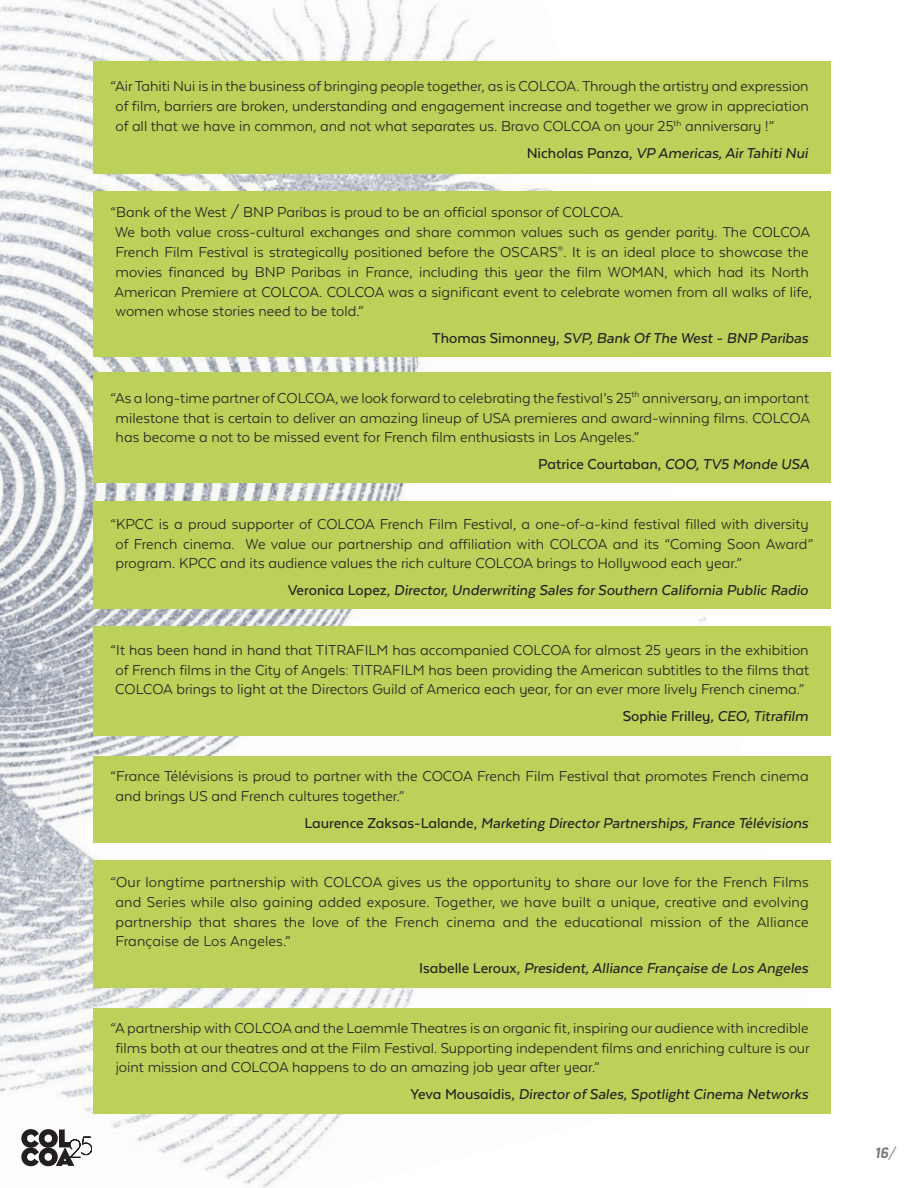
<style>
.page{position:relative;width:918px;height:1188px;background:#fff}
.page>*{position:absolute;margin:0;border:0;box-sizing:border-box;transform-origin:0 0}
.t1{font:16.5px/19.8px "Texta Alt";color:#231f20;text-align:justify}
.t2{font:italic 500 16.5px "Texta Alt";color:#231f20}
.t3{font:500 16.5px "Texta Alt";color:#231f20}
.t4{font:italic 700 15px "Estandar";color:#76787b}
.s1{font-style:normal}
.s2{font-style:italic}
.s3{font-weight:300}
</style>
<div class="page">
<img style="left:0;top:0;width:823px;height:1188px">
<div style="left:93px;top:62px;width:738px;height:112px;background:#bbd15a"></div>
<div style="left:93px;top:191px;width:738px;height:166px;background:#bbd15a"></div>
<div style="left:93px;top:1008px;width:738px;height:105px;background:#bbd15a"></div>
<div style="left:93px;top:860px;width:738px;height:128px;background:#bbd15a"></div>
<div style="left:93px;top:756px;width:738px;height:86px;background:#bbd15a"></div>
<div style="left:93px;top:627px;width:738px;height:109px;background:#bbd15a"></div>
<div style="left:93px;top:501px;width:738px;height:108px;background:#bbd15a"></div>
<div style="left:93px;top:372px;width:738px;height:111px;background:#bbd15a"></div>
<svg style="left:21px;top:1129px;width:71px;height:37px"></svg>
<p class="t1" style="left:116px;top:76px;width:695px;text-indent:-5px">“Air Tahiti Nui is in the business of bringing people together, as is COLCOA. Through the artistry and expression of film, barriers are broken, understanding and engagement increase and together we grow in appreciation of all that we have in common, and not what separates us. Bravo COLCOA on your 25<sup>th</sup> anniversary !”</p>
<p class="t2" style="left:527px;top:145px;width:283px"><span class="s1">Nicholas Panza,</span> VP Americas, Air Tahiti Nui</p>
<p class="t1" style="left:110px;top:202px;width:515px">“Bank of the West / BNP Paribas is proud to be an official sponsor of COLCOA.</p>
<p class="t1" style="left:114px;top:222px;width:699px;text-align:left">We both value cross-cultural exchanges and share common values such as gender parity. The COLCOA French Film Festival is strategically positioned before the OSCARS<sup>®</sup>. It is an ideal place to showcase the movies financed by BNP Paribas in France, including this year the film WOMAN, which had its North American Premiere at COLCOA. COLCOA was a significant event to celebrate women from all walks of life, women whose stories need to be told.”</p>
<p class="t2" style="left:432px;top:330px;width:378px"><span class="s1">Thomas Simonney,</span> SVP, Bank Of The West - BNP Paribas</p>
<p class="t1" style="left:116px;top:388px;width:696px;text-indent:-5px">“As a long-time partner of COLCOA, we look forward to celebrating the festival’s 25<sup>th</sup> anniversary, an important milestone that is certain to deliver an amazing lineup of USA premieres and award-winning films. COLCOA has become a not to be missed event for French film enthusiasts in Los Angeles.”</p>
<p class="t3" style="left:538px;top:456px;width:273px">Patrice Courtaban, <span class="s2">COO, TV5 Monde USA</span></p>
<p class="t1" style="left:116px;top:514px;width:699px;text-align:left;text-indent:-5px">“KPCC is a proud supporter of COLCOA French Film Festival, a one-of-a-kind festival filled with diversity of French cinema. We value our partnership and affiliation with COLCOA and its “Coming Soon Award” program. KPCC and its audience values the rich culture COLCOA brings to Hollywood each year.”</p>
<p class="t2" style="left:288px;top:582px;width:522px"><span class="s1">Veronica Lopez,</span> Director, Underwriting Sales for Southern California Public Radio</p>
<p class="t1" style="left:110px;top:640px;width:700px">“It has been hand in hand that TITRAFILM has accompanied COLCOA for almost 25 years in the exhibition of French films in the City of Angels: TITRAFILM has been providing the American subtitles to the films that COLCOA brings to light at the Directors Guild of America each year, for an ever more lively French cinema.”</p>
<p class="t2" style="left:623px;top:708px;width:187px"><span class="s1">Sophie Frilley</span>, CEO, Titrafilm</p>
<p class="t1" style="left:116px;top:766px;width:695px;text-indent:-5px">“France Télévisions is proud to partner with the COCOA French Film Festival that promotes French cinema and brings US and French cultures together.”</p>
<p class="t2" style="left:304px;top:814px;width:505px"><span class="s1">Laurence Zaksas-Lalande,</span> Marketing Director Partnerships, France Télévisions</p>
<p class="t1" style="left:110px;top:872px;width:700px">“Our longtime partnership with COLCOA gives us the opportunity to share our love for the French Films and Series while also gaining added exposure. Together, we have built a unique, creative and evolving partnership that shares the love of the French cinema and the educational mission of the Alliance Française de Los Angeles.”</p>
<p class="t2" style="left:419px;top:960px;width:391px"><span class="s1">Isabelle Leroux,</span> President, Alliance Française de Los Angeles</p>
<p class="t1" style="left:115px;top:1018px;width:696px;text-indent:-5px">“A partnership with COLCOA and the Laemmle Theatres is an organic fit, inspiring our audience with incredible films both at our theatres and at the Film Festival. Supporting independent films and enriching culture is our joint mission and COLCOA happens to do an amazing job year after year.”</p>
<p class="t2" style="left:411px;top:1086px;width:399px"><span class="s1">Yeva Mousaidis,</span> Director of Sales, Spotlight Cinema Networks</p>
<p class="t4" style="left:876px;top:1144px;width:21px">16<span class="s3">/</span></p>
</div>
